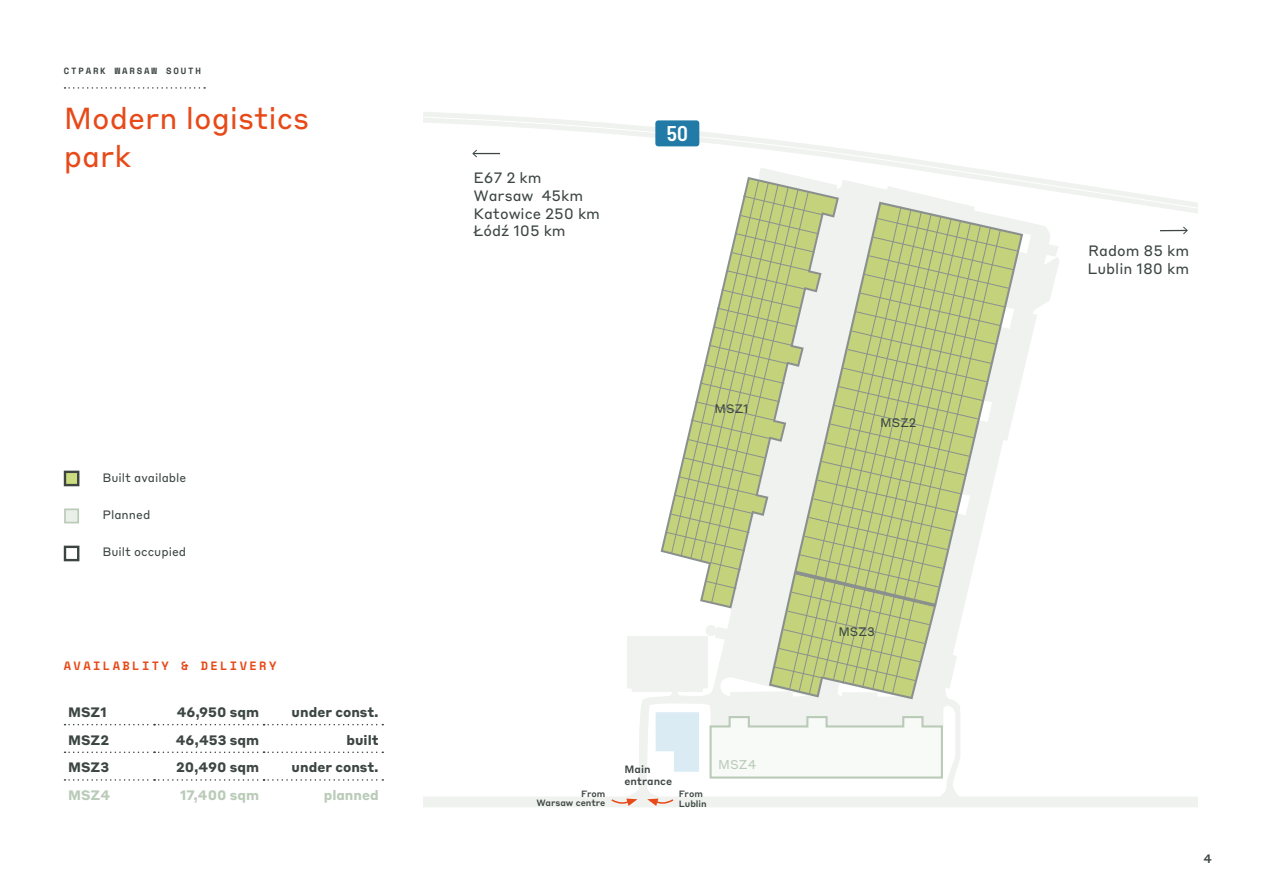
<style>
.page{position:relative;width:1263px;height:893px;background:#fff}
.page>*{position:absolute;margin:0;border:0;box-sizing:border-box;transform-origin:0 0}
.t1{font:30px/37.5px "Styrene B";color:#e84918}
.t2{font:600 semi-condensed 21.3px "Barlow";color:#fff}
.t3{font:14.85px/17.7px "Styrene B";color:#3c4642}
.t4{font:700 13.5px "Styrene B";color:#3c4642}
.t5{font:700 13.5px "Styrene B";color:#bacbb8}
.t6{font:12.6px "Styrene B";color:#bacbb8}
.t7{font:12.15px "Styrene B";color:#3c4642}
.t8{font:12px "Styrene B";color:#3c4642}
.t9{font:700 12px "Space Mono";letter-spacing:.2em;color:#e84918}
.t10{font:500 12px "Styrene B";color:#3c4642}
.t11{font:500 10.5px/12px "Styrene B";color:#3c4642}
.t12{font:500 9px/9.8px "Styrene B";color:#3c4642;text-align:right}
.t13{font:700 9px "Space Mono";letter-spacing:.2em;color:#3c4642}
</style>
<div class="page">
<div style="left:424px;top:797px;width:773px;height:10px;background:#eff2ee"></div>
<svg style="left:424px;top:112px;width:773px;height:123px"></svg>
<svg style="left:626px;top:168px;width:433px;height:632px"></svg>
<svg style="left:661px;top:177px;width:178px;height:431px"></svg>
<svg style="left:1018px;top:200px;width:6px;height:407px"></svg>
<svg style="left:708px;top:715px;width:236px;height:65px"></svg>
<svg style="left:665px;top:180px;width:353px;height:519px"></svg>
<div style="left:655px;top:120px;width:44px;height:26px;background:#217ba6;border-radius:3px"></div>
<svg style="left:1160px;top:227px;width:28px;height:7px"></svg>
<svg style="left:472px;top:150px;width:28px;height:7px"></svg>
<svg style="left:65px;top:87px;width:140px;height:2px"></svg>
<div style="left:64px;top:508px;width:15px;height:15px;background:#eaefea;border:2px solid #bacbb8"></div>
<div style="left:64px;top:546px;width:15px;height:15px;border:2px solid #3c4541"></div>
<div style="left:64px;top:471px;width:15px;height:15px;background:#ccdc80;border:2px solid #3c4541"></div>
<svg style="left:65px;top:724px;width:318px;height:1px"></svg>
<svg style="left:65px;top:751px;width:318px;height:2px"></svg>
<svg style="left:65px;top:779px;width:318px;height:2px"></svg>
<svg style="left:611px;top:798px;width:26px;height:8px"></svg>
<svg style="left:647px;top:798px;width:28px;height:8px"></svg>
<p class="t13" style="left:64px;top:64px;width:139px">CTPARK WARSAW SOUTH</p>
<h1 class="t1" style="left:64px;top:97px;width:247px">Modern logistics park</h1>
<p class="t3" style="left:473px;top:168px;width:128px">E67 2 km<br>Warsaw 45km<br>Katowice 250 km<br>Łódź 105 km</p>
<h2 class="t2" style="left:667px;top:118px;width:23px">50</h2>
<p class="t8" style="left:102px;top:468px;width:85px">Built available</p>
<p class="t8" style="left:102px;top:505px;width:49px">Planned</p>
<p class="t8" style="left:102px;top:542px;width:85px">Built occupied</p>
<p class="t7" style="left:714px;top:398px;width:36px">MSZ1</p>
<p class="t9" style="left:64px;top:657px;width:214px">AVAILABLITY &amp; DELIVERY</p>
<p class="t4" style="left:68px;top:701px;width:40px">MSZ1</p>
<p class="t4" style="left:177px;top:701px;width:84px">46,950 sqm</p>
<p class="t4" style="left:292px;top:701px;width:89px">under const.</p>
<p class="t4" style="left:68px;top:728px;width:43px">MSZ2</p>
<p class="t4" style="left:176px;top:728px;width:85px">46,453 sqm</p>
<p class="t4" style="left:346px;top:728px;width:34px">built</p>
<p class="t4" style="left:68px;top:756px;width:43px">MSZ3</p>
<p class="t4" style="left:176px;top:756px;width:85px">20,490 sqm</p>
<p class="t4" style="left:292px;top:756px;width:89px">under const.</p>
<p class="t5" style="left:68px;top:784px;width:44px">MSZ4</p>
<p class="t5" style="left:180px;top:784px;width:81px">17,400 sqm</p>
<p class="t5" style="left:324px;top:784px;width:57px">planned</p>
<p class="t12" style="left:536px;top:788px;width:70px">From<br>Warsaw centre</p>
<p class="t12" style="left:679px;top:788px;width:30px;text-align:left">From<br>Lublin</p>
<p class="t11" style="left:624px;top:762px;width:49px">Main entrance</p>
<p class="t6" style="left:718px;top:754px;width:40px">MSZ4</p>
<p class="t7" style="left:880px;top:413px;width:38px">MSZ2</p>
<p class="t7" style="left:838px;top:621px;width:38px">MSZ3</p>
<p class="t3" style="left:1087px;top:240px;width:103px">Radom 85 km<br>Lublin 180 km</p>
<p class="t10" style="left:1203px;top:848px;width:10px">4</p>
</div>
